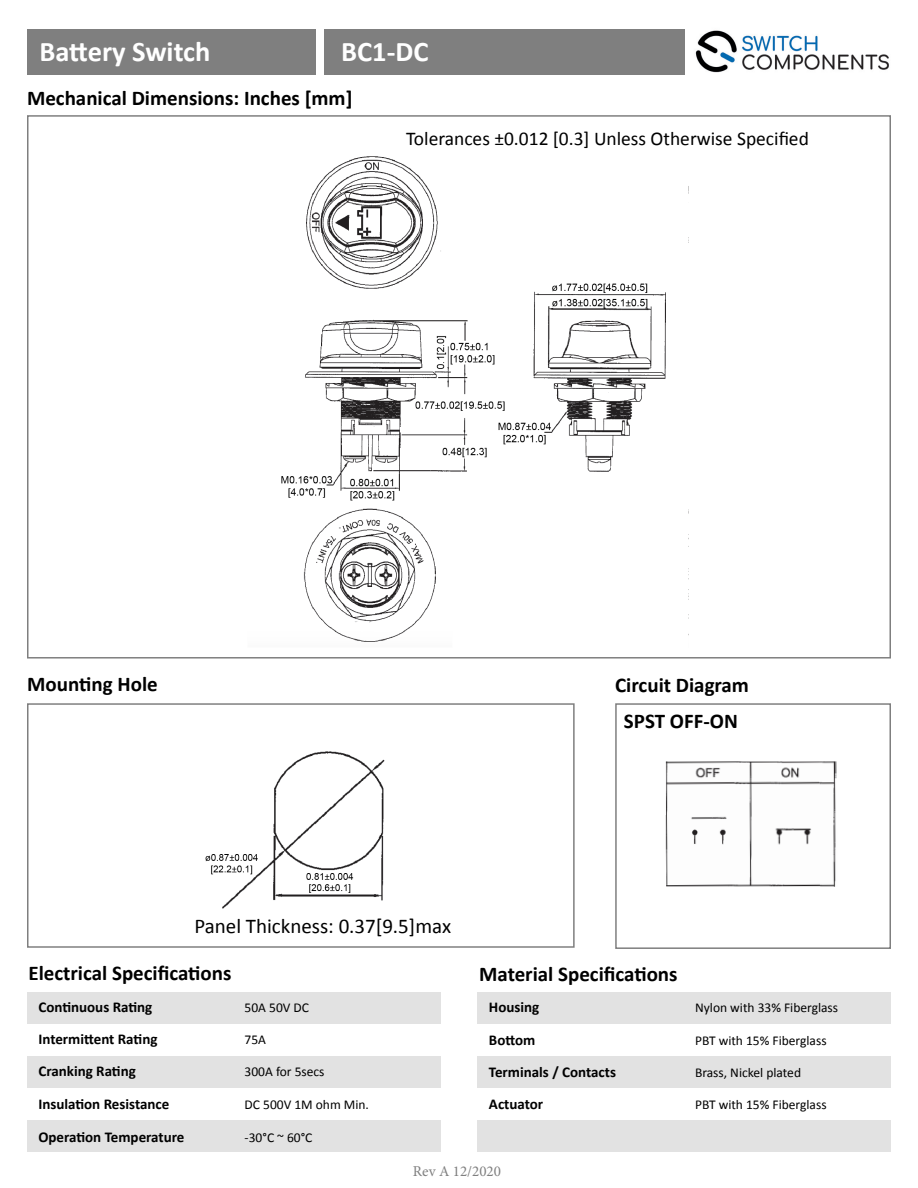
<style>
.page{position:relative;width:918px;height:1188px;background:#fff}
.page>*{position:absolute;margin:0;border:0;box-sizing:border-box;transform-origin:0 0}
.t1{font:700 28.5px "Calibri";color:#fff}
.t2{font:700 21px "Calibri";color:#000}
.t3{font:21px "Calibri";color:#000}
.t4{font:19.5px "Calibri";color:#000}
.t5{font:700 15px "Calibri";color:#000}
.t6{font:15px "Minion Pro";color:#7f7f7f}
.t7{font:13.5px "Calibri";color:#000}
</style>
<div class="page">
<img style="left:695px;top:30px;width:194px;height:43px">
<div style="left:27px;top:703px;width:548px;height:245px;border:2px solid #7f7f7f"></div>
<div style="left:615px;top:703px;width:276px;height:246px;border:2px solid #7f7f7f"></div>
<div style="left:27px;top:992px;width:414px;height:31px;background:#e2e2e2"></div>
<div style="left:477px;top:992px;width:414px;height:31px;background:#e2e2e2"></div>
<div style="left:27px;top:1056px;width:414px;height:32px;background:#e2e2e2"></div>
<div style="left:477px;top:1056px;width:414px;height:32px;background:#e2e2e2"></div>
<div style="left:27px;top:1120px;width:414px;height:32px;background:#e2e2e2"></div>
<div style="left:477px;top:1120px;width:414px;height:32px;background:#e2e2e2"></div>
<div style="left:27px;top:29px;width:288px;height:46px;background:#7f7f7f"></div>
<div style="left:324px;top:29px;width:361px;height:46px;background:#7f7f7f"></div>
<img style="left:205px;top:751px;width:180px;height:158px">
<img style="left:281px;top:156px;width:385px;height:486px">
<img style="left:666px;top:761px;width:171px;height:126px">
<p class="t1" style="left:40px;top:32px;width:172px">Battery Switch</p>
<p class="t1" style="left:341px;top:32px;width:89px">BC1-DC</p>
<p class="t2" style="left:27px;top:83px;width:327px">Mechanical Dimensions: Inches [mm]</p>
<p class="t4" style="left:406px;top:126px;width:404px">Tolerances ±0.012 [0.3] Unless Otherwise Specified</p>
<p class="t2" style="left:27px;top:669px;width:132px">Mounting Hole</p>
<p class="t2" style="left:615px;top:671px;width:135px">Circuit Diagram</p>
<p class="t3" style="left:194px;top:913px;width:258px">Panel Thickness: 0.37[9.5]max</p>
<p class="t2" style="left:624px;top:706px;width:115px">SPST OFF-ON</p>
<p class="t2" style="left:28px;top:958px;width:205px">Electrical Specifications</p>
<p class="t2" style="left:479px;top:959px;width:200px">Material Specifications</p>
<p class="t5" style="left:38px;top:996px;width:115px">Continuous Rating</p>
<p class="t5" style="left:38px;top:1028px;width:121px">Intermittent Rating</p>
<p class="t7" style="left:245px;top:999px;width:66px">50A 50V DC</p>
<p class="t7" style="left:245px;top:1031px;width:23px">75A</p>
<p class="t5" style="left:489px;top:996px;width:52px">Housing</p>
<p class="t5" style="left:489px;top:1029px;width:48px">Bottom</p>
<p class="t7" style="left:695px;top:999px;width:145px">Nylon with 33% Fiberglass</p>
<p class="t7" style="left:695px;top:1032px;width:133px">PBT with 15% Fiberglass</p>
<p class="t5" style="left:38px;top:1061px;width:99px">Cranking Rating</p>
<p class="t7" style="left:245px;top:1063px;width:81px">300A for 5secs</p>
<p class="t5" style="left:489px;top:1061px;width:129px">Terminals / Contacts</p>
<p class="t7" style="left:695px;top:1064px;width:108px">Brass, Nickel plated</p>
<p class="t5" style="left:38px;top:1093px;width:132px">Insulation Resistance</p>
<p class="t7" style="left:245px;top:1096px;width:126px">DC 500V 1M ohm Min.</p>
<p class="t5" style="left:489px;top:1093px;width:56px">Actuator</p>
<p class="t7" style="left:695px;top:1096px;width:133px">PBT with 15% Fiberglass</p>
<p class="t5" style="left:38px;top:1126px;width:148px">Operation Temperature</p>
<p class="t7" style="left:245px;top:1129px;width:69px">-30°C ~ 60°C</p>
<p class="t6" style="left:413px;top:1162px;width:90px">Rev A 12/2020</p>
</div>
